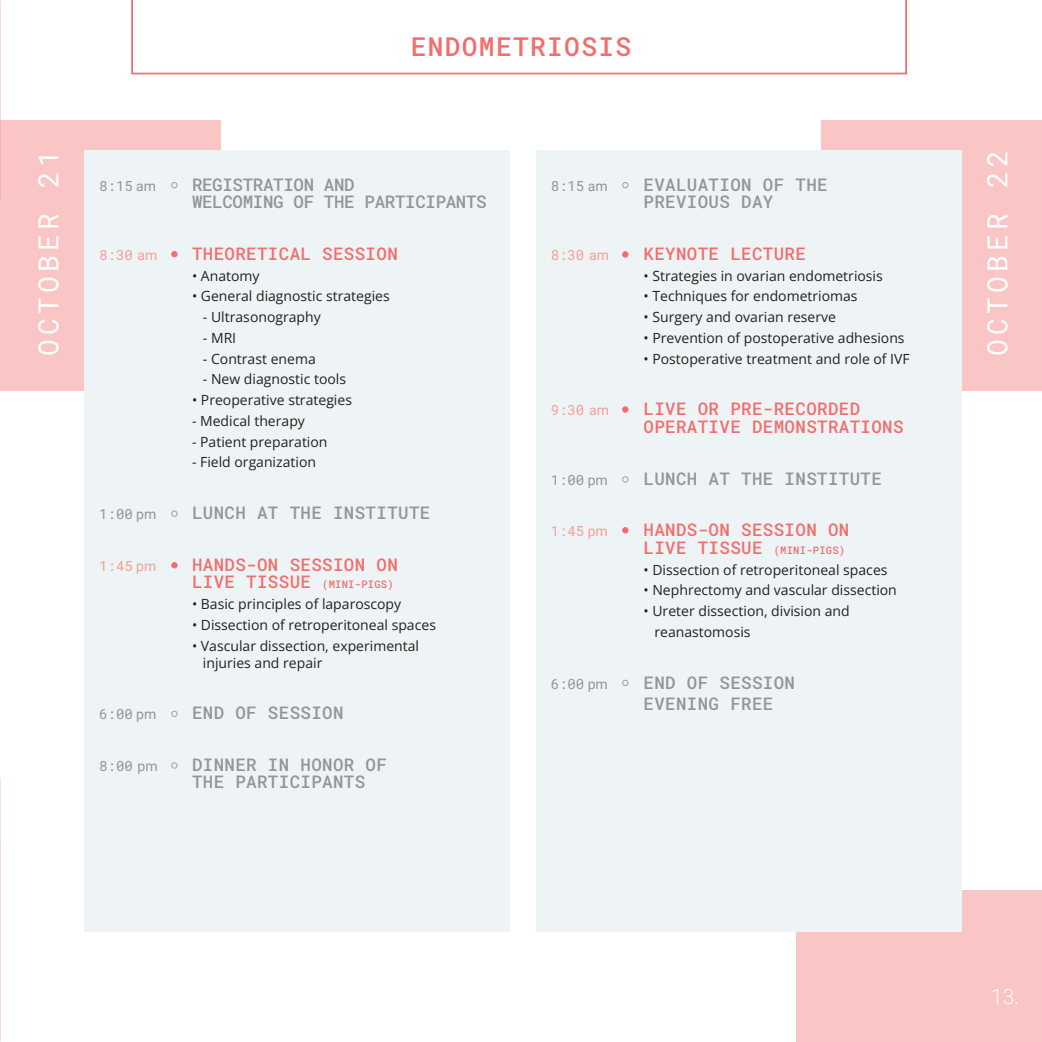
<style>
.page{position:relative;width:1042px;height:1042px;background:#fff}
.page>*{position:absolute;margin:0;border:0;box-sizing:border-box;transform-origin:0 0}
.t1{font:28px "Roboto Mono";letter-spacing:.15em;color:#fff}
.t2{font:26.25px "Roboto Mono";letter-spacing:.05em;color:#f26e6e}
.t3{font:300 21px "Roboto";color:#fff}
.t4{font:17.5px/17.5px "Roboto Mono";letter-spacing:.02em;color:#939598}
.t5{font:17.5px/17.5px "Roboto Mono";letter-spacing:.02em;color:#f26e6e}
.t6{font:17.5px/17.5px "Roboto Mono";letter-spacing:-.02em;color:#939598}
.t7{font:14px/16.8px "Open Sans";color:#231f20}
.t8{font:14px "Roboto Mono";color:#939598}
.t9{font:14px "Roboto Mono";color:#f69e98}
.t10{font:10.5px "Roboto Mono";letter-spacing:.02em;color:#f26e6e}
.s1{font-family:"Roboto"}
.s2{font-size:17.5px}
</style>
<div class="page">
<div style="left:796px;top:890px;width:246px;height:152px;background:#f9c5c5"></div>
<svg style="left:131px;top:0;width:776px;height:74px"></svg>
<div style="left:0;top:120px;width:220px;height:271px;background:#f9c5c5"></div>
<div style="left:821px;top:120px;width:221px;height:271px;background:#f9c5c5"></div>
<div style="left:84px;top:150px;width:426px;height:781px;background:#eef4f5"></div>
<div style="left:536px;top:150px;width:425px;height:781px;background:#eef4f5"></div>
<svg style="left:171px;top:251px;width:6px;height:6px"></svg>
<svg style="left:171px;top:562px;width:6px;height:6px"></svg>
<svg style="left:622px;top:251px;width:6px;height:6px"></svg>
<div style="left:622px;top:406px;width:6px;height:7px;border:1px solid #f26e6e;border-radius:50%"></div>
<svg style="left:622px;top:527px;width:6px;height:6px"></svg>
<svg style="left:171px;top:182px;width:6px;height:6px"></svg>
<div style="left:171px;top:510px;width:6px;height:7px;border:1px solid #231f20;border-radius:50%"></div>
<svg style="left:171px;top:711px;width:6px;height:6px"></svg>
<svg style="left:171px;top:762px;width:6px;height:6px"></svg>
<svg style="left:622px;top:182px;width:6px;height:6px"></svg>
<svg style="left:622px;top:476px;width:6px;height:6px"></svg>
<svg style="left:622px;top:680px;width:6px;height:6px"></svg>
<h2 class="t2" style="left:411px;top:29px;width:222px">ENDOMETRIOSIS</h2>
<h1 class="t1" style="left:29px;top:356px;width:207px;rotate:-90deg">OCTOBER 21</h1>
<h1 class="t1" style="left:978px;top:356px;width:207px;rotate:-90deg">OCTOBER 22</h1>
<p class="t8" style="left:99px;top:176px;width:58px">8:15 <span class="s1">am</span></p>
<p class="t6" style="left:192px;top:175px;width:296px">REGISTRATION AND<br>WELCOMING OF THE PARTICIPANTS</p>
<p class="t8" style="left:551px;top:176px;width:58px">8:15 <span class="s1">am</span></p>
<p class="t4" style="left:643px;top:175px;width:186px">EVALUATION OF THE<br>PREVIOUS DAY</p>
<p class="t9" style="left:99px;top:245px;width:60px">8:30 <span class="s1">am</span></p>
<p class="t5" style="left:192px;top:244px;width:207px">THEORETICAL SESSION</p>
<p class="t7" style="left:192px;top:267px;width:69px">• Anatomy</p>
<p class="t7" style="left:192px;top:287px;width:199px">• General diagnostic strategies</p>
<p class="t7" style="left:203px;top:308px;width:119px">- Ultrasonography</p>
<p class="t7" style="left:203px;top:329px;width:35px">- MRI</p>
<p class="t7" style="left:203px;top:350px;width:114px">- Contrast enema</p>
<p class="t7" style="left:203px;top:370px;width:145px">- New diagnostic tools</p>
<p class="t7" style="left:192px;top:391px;width:161px">• Preoperative strategies</p>
<p class="t7" style="left:192px;top:412px;width:114px">- Medical therapy</p>
<p class="t7" style="left:192px;top:433px;width:137px">- Patient preparation</p>
<p class="t7" style="left:192px;top:454px;width:126px">- Field organization</p>
<p class="t8" style="left:99px;top:504px;width:59px">1:00 <span class="s1">pm</span></p>
<p class="t4" style="left:192px;top:504px;width:240px">LUNCH AT THE INSTITUTE</p>
<p class="t9" style="left:99px;top:556px;width:59px">1:45 <span class="s1">pm</span></p>
<p class="t5" style="left:192px;top:555px;width:207px">HANDS-ON SESSION ON</p>
<p class="t10" style="left:192px;top:577px;width:203px"><span class="s2">LIVE TISSUE</span> (MINI-PIGS)</p>
<p class="t7" style="left:192px;top:595px;width:211px">• Basic principles of laparoscopy</p>
<p class="t7" style="left:192px;top:616px;width:245px">• Dissection of retroperitoneal spaces</p>
<p class="t7" style="left:203px;top:637px;width:218px;text-indent:-11px">• Vascular dissection, experimental injuries and repair</p>
<p class="t8" style="left:99px;top:704px;width:59px">6:00 <span class="s1">pm</span></p>
<p class="t4" style="left:192px;top:704px;width:153px">END OF SESSION</p>
<p class="t8" style="left:99px;top:756px;width:60px">8:00 <span class="s1">pm</span></p>
<p class="t4" style="left:192px;top:755px;width:196px">DINNER IN HONOR OF<br>THE PARTICIPANTS</p>
<p class="t9" style="left:551px;top:245px;width:60px">8:30 <span class="s1">am</span></p>
<p class="t5" style="left:643px;top:244px;width:164px">KEYNOTE LECTURE</p>
<p class="t7" style="left:643px;top:267px;width:241px">• Strategies in ovarian endometriosis</p>
<p class="t7" style="left:643px;top:287px;width:216px">• Techniques for endometriomas</p>
<p class="t7" style="left:643px;top:308px;width:194px">• Surgery and ovarian reserve</p>
<p class="t7" style="left:643px;top:329px;width:263px">• Prevention of postoperative adhesions</p>
<p class="t7" style="left:643px;top:350px;width:268px">• Postoperative treatment and role of IVF</p>
<p class="t9" style="left:551px;top:401px;width:60px">9:30 <span class="s1">am</span></p>
<p class="t5" style="left:643px;top:400px;width:262px">LIVE OR PRE-RECORDED<br>OPERATIVE DEMONSTRATIONS</p>
<p class="t8" style="left:551px;top:470px;width:59px">1:00 <span class="s1">pm</span></p>
<p class="t4" style="left:643px;top:469px;width:240px">LUNCH AT THE INSTITUTE</p>
<p class="t9" style="left:551px;top:521px;width:59px">1:45 <span class="s1">pm</span></p>
<p class="t5" style="left:643px;top:521px;width:207px">HANDS-ON SESSION ON</p>
<p class="t10" style="left:643px;top:543px;width:203px"><span class="s2">LIVE TISSUE</span> (MINI-PIGS)</p>
<p class="t7" style="left:643px;top:561px;width:245px">• Dissection of retroperitoneal spaces</p>
<p class="t7" style="left:643px;top:581px;width:255px">• Nephrectomy and vascular dissection</p>
<p class="t7" style="left:654px;top:600px;width:197px;line-height:20.8px;text-indent:-11px">• Ureter dissection, division and reanastomosis</p>
<p class="t8" style="left:551px;top:674px;width:59px">6:00 <span class="s1">pm</span></p>
<p class="t4" style="left:643px;top:671px;width:153px;line-height:21px">END OF SESSION<br>EVENING FREE</p>
<h3 class="t3" style="left:991px;top:982px;width:29px">13.</h3>
</div>
